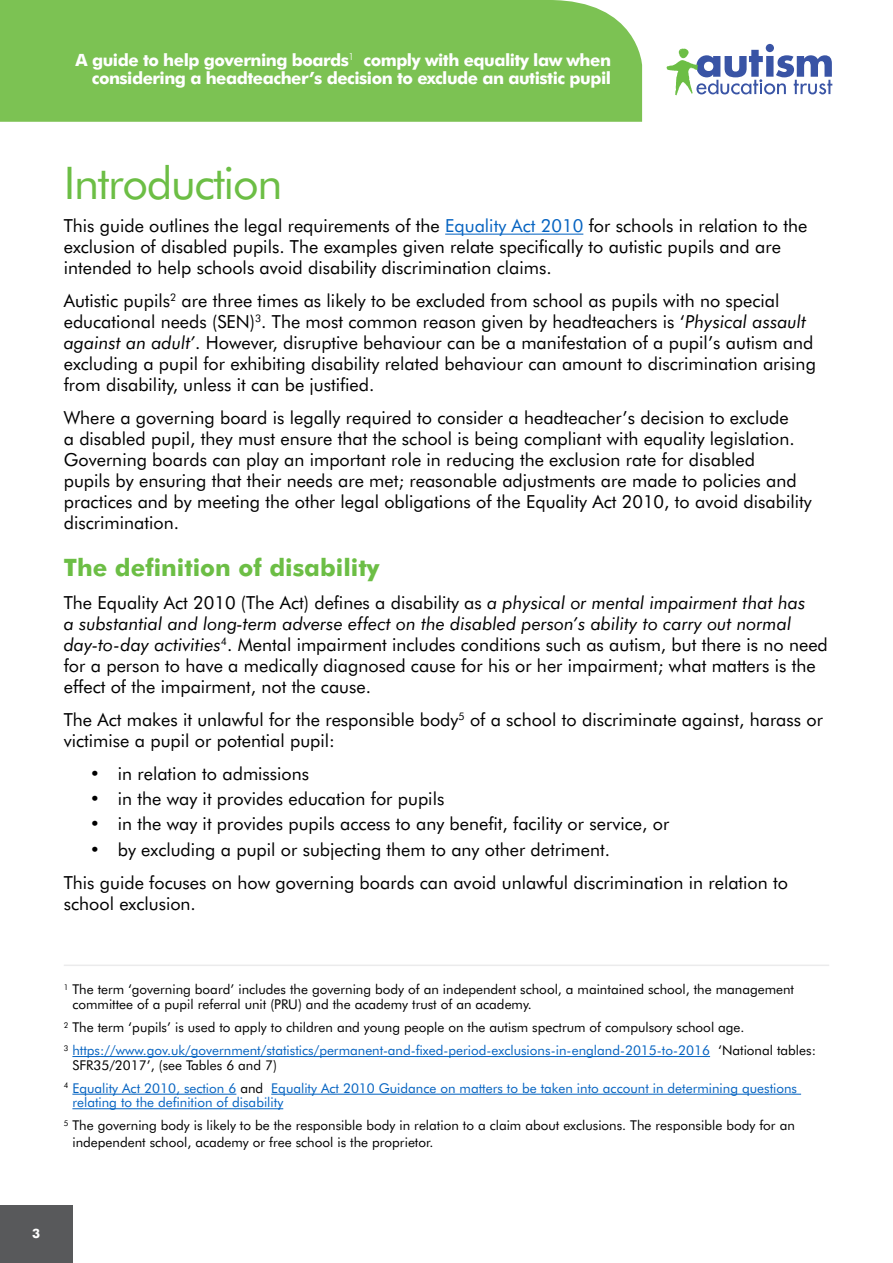
<style>
.page{position:relative;width:893px;height:1263px;background:#fff}
.page>*{position:absolute;margin:0;border:0;box-sizing:border-box;transform-origin:0 0}
.t1{font:45px "Futura BT";letter-spacing:-.03em;color:#6cbe45}
.t2{font:700 24px "Futura BT";color:#6cbe45}
.t3{font:18px/21px "Futura BT";color:#000}
.t4{font:700 16.95px/17.9px "Futura BT";letter-spacing:-.03em;color:#fff;text-align:right}
.t5{font:13.5px/23.1px "Futura BT";color:#000}
.t6{font:13.5px/23.1px "Futura BT";color:#0563c1}
.t7{font:700 12.9px "Futura BT";color:#fff}
.s1{color:#0563c1}
.s2{font-style:italic}
.s3{color:#000}
</style>
<div class="page">
<div style="left:0;top:0;width:642px;height:122px;background:#7cc253"></div>
<div style="left:0;top:1205px;width:72px;height:58px;background:#58595b"></div>
<svg style="left:667px;top:44px;width:165px;height:51px"></svg>
<hr style="left:445px;top:234px;width:138px;height:1px;background:#0563c1">
<hr style="left:72px;top:1056px;width:638px;height:1px;background:#0563c1">
<hr style="left:72px;top:1094px;width:164px;height:1px;background:#0563c1">
<hr style="left:271px;top:1094px;width:530px;height:1px;background:#0563c1">
<hr style="left:72px;top:1108px;width:211px;height:1px;background:#0563c1">
<hr style="left:64px;top:964px;width:765px;height:2px;background:#ebebec">
<p class="t4" style="left:76px;top:51px;width:537px">A guide to help governing boards<sup>1</sup> comply with equality law when considering a headteacher’s decision to exclude an autistic pupil</p>
<h1 class="t1" style="left:64px;top:156px;width:220px">Introduction</h1>
<p class="t3" style="left:64px;top:215px;width:745px">This guide outlines the legal requirements of the <span class="s1">Equality Act 2010</span> for schools in relation to the exclusion of disabled pupils. The examples given relate specifically to autistic pupils and are intended to help schools avoid disability discrimination claims.</p>
<p class="t3" style="left:64px;top:290px;width:754px">Autistic pupils<sup>2</sup> are three times as likely to be excluded from school as pupils with no special educational needs (SEN)<sup>3</sup>. The most common reason given by headteachers is ‘<span class="s2">Physical assault against an adult’</span>. However, disruptive behaviour can be a manifestation of a pupil’s autism and excluding a pupil for exhibiting disability related behaviour can amount to discrimination arising from disability, unless it can be justified.</p>
<p class="t3" style="left:64px;top:407px;width:749px">Where a governing board is legally required to consider a headteacher’s decision to exclude<br>a disabled pupil, they must ensure that the school is being compliant with equality legislation.<br>Governing boards can play an important role in reducing the exclusion rate for disabled<br>pupils by ensuring that their needs are met; reasonable adjustments are made to policies and practices and by meeting the other legal obligations of the Equality Act 2010, to avoid disability discrimination.</p>
<h2 class="t2" style="left:64px;top:552px;width:317px">The definition of disability</h2>
<p class="t3" style="left:64px;top:592px;width:766px">The Equality Act 2010 (The Act) defines a disability as <span class="s2">a physical or mental impairment that has<br>a substantial and long-term adverse effect on the disabled person’s ability to carry out normal day-to-day activities</span><sup>4</sup>. Mental impairment includes conditions such as autism, but there is no need for a person to have a medically diagnosed cause for his or her impairment; what matters is the effect of the impairment, not the cause.</p>
<p class="t3" style="left:64px;top:709px;width:761px">The Act makes it unlawful for the responsible body<sup>5</sup> of a school to discriminate against, harass or victimise a pupil or potential pupil:</p>
<p class="t3" style="left:91px;top:763px;width:220px">• in relation to admissions</p>
<p class="t3" style="left:91px;top:788px;width:355px">• in the way it provides education for pupils</p>
<p class="t3" style="left:91px;top:813px;width:580px">• in the way it provides pupils access to any benefit, facility or service, or</p>
<p class="t3" style="left:64px;top:832px;width:726px;line-height:33px;text-indent:27px">• by excluding a pupil or subjecting them to any other detriment.<br>This guide focuses on how governing boards can avoid unlawful discrimination in relation to</p>
<p class="t3" style="left:64px;top:892px;width:134px">school exclusion.</p>
<p class="t5" style="left:72px;top:982px;width:723px;line-height:14.5px;text-indent:-9px"><sup>1</sup> The term ‘governing board’ includes the governing body of an independent school, a maintained school, the management committee of a pupil referral unit (PRU) and the academy trust of an academy.</p>
<p class="t5" style="left:64px;top:1015px;width:754px"><sup>2</sup> The term ‘pupils’ is used to apply to children and young people on the autism spectrum of compulsory school age.<br><sup>3</sup> <span class="s1">https://www.gov.uk/government/statistics/permanent-and-fixed-period-exclusions-in-england-2015-to-2016</span> ‘National tables:</p>
<p class="t6" style="left:64px;top:1053px;width:735px;text-indent:9px"><span class="s3">SFR35/2017’, (see Tables 6 and 7)<br></span><sup>4</sup> Equality Act 2010, section 6 <span class="s3">and</span> Equality Act 2010 Guidance on matters to be taken into account in determining questions</p>
<p class="t5" style="left:64px;top:1091px;width:733px;text-indent:9px"><span class="s1">relating to the definition of disability<br></span><sup>5</sup> The governing body is likely to be the responsible body in relation to a claim about exclusions. The responsible body for an</p>
<p class="t5" style="left:72px;top:1130px;width:363px">independent school, academy or free school is the proprietor.</p>
<p class="t7" style="left:32px;top:1225px;width:10px">3</p>
</div>
